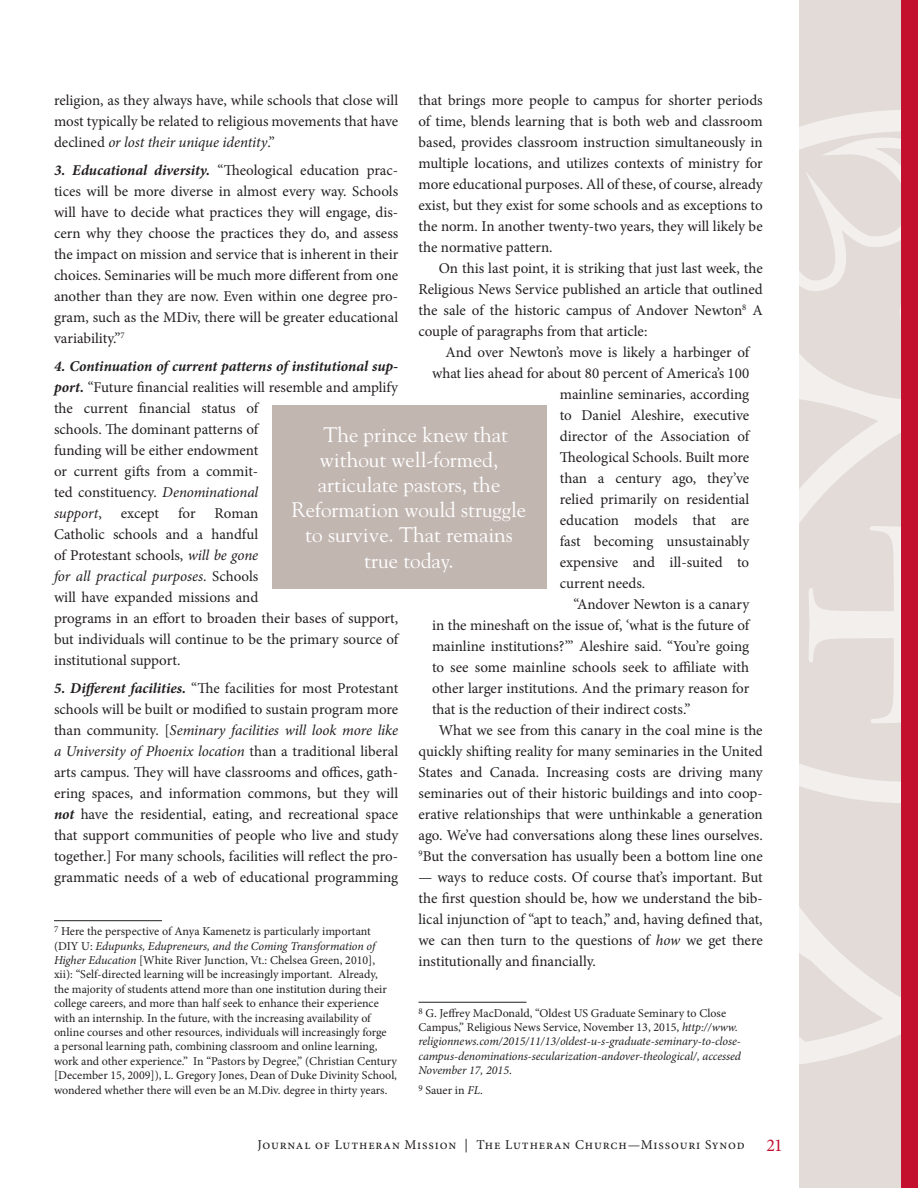
<style>
.page{position:relative;width:918px;height:1188px;background:#fff}
.page>*{position:absolute;margin:0;border:0;box-sizing:border-box;transform-origin:0 0}
.Pull-quote{font:21px "Goudy Std";color:#fff}
.text{font:15px/21px "Minion Pro";letter-spacing:-.005em;color:#231f20;text-align:justify}
.inset_para_black{font:15px/21px "Minion Pro";letter-spacing:-.005em;color:#231f20;text-align:justify}
.t1{font:13.5px "Minion Pro";letter-spacing:.06em;color:#231f20}
.footnote{font:12px/14.4px "Minion Pro";color:#231f20}
.footnote-2{font:italic 12px/14.4px "Minion Pro";color:#231f20}
.s1{font-style:italic}
.s2{font-weight:700;font-style:italic}
.s3{font-style:normal}
.s4{font-size:18px;color:#c3102f}
</style>
<div class="page">
<div style="left:799px;top:0;width:119px;height:1188px;background:#e2dbd7"></div>
<svg style="left:799px;top:108px;width:103px;height:960px"></svg>
<div style="left:902px;top:0;width:16px;height:1188px;background:#c3102f"></div>
<hr style="left:54px;top:920px;width:108px;height:1px;background:#231f20">
<hr style="left:418px;top:1002px;width:108px;height:1px;background:#231f20">
<div style="left:272px;top:405px;width:274px;height:184px;background:#c2b6b1"></div>
<p class="text" style="left:54px;top:90px;width:346px">religion, as they always have, while schools that close will most typically be related to religious movements that have declined <span class="s1">or lost their unique identity</span>.”</p>
<p class="text" style="left:54px;top:160px;width:346px"><span class="s2">3. Educational diversity.</span> “Theological education prac&shy;tices will be more diverse in almost every way. Schools will have to decide what practices they will engage, dis&shy;cern why they choose the practices they do, and assess the impact on mission and service that is inherent in their choices. Seminaries will be much more different from one another than they are now. Even within one degree pro&shy;gram, such as the MDiv, there will be greater educational variability.”<sup>7</sup></p>
<p class="text" style="left:54px;top:356px;width:346px;text-align:left"><span class="s2">4. Continuation of current patterns of institutional sup&shy;port.</span> “Future financial realities will resemble and amplify the current financial status of<br>schools. The dominant patterns of<br>funding will be either endowment<br>or current gifts from a commit-<br>ted constituency. <span class="s1">Denominational<br>support</span>,</p>
<p class="text" style="left:418px;top:90px;width:346px">that brings more people to campus for shorter periods of time, blends learning that is both web and classroom based, provides classroom instruction simultaneously in multiple locations, and utilizes contexts of ministry for more educational purposes. All of these, of course, already exist, but they exist for some schools and as exceptions to the norm. In another twenty-two years, they will likely be the normative pattern.</p>
<p class="text" style="left:418px;top:258px;width:346px;text-indent:20px">On this last point, it is striking that just last week, the Religious News Service published an article that outlined the sale of the historic campus of Andover Newton<sup>8</sup> A couple of paragraphs from that article:</p>
<p class="inset_para_black" style="left:446px;top:342px;width:307px">And over Newton’s move is likely a harbinger of</p>
<p class="inset_para_black" style="left:432px;top:363px;width:319px">what lies ahead for about 80 percent of America’s 100</p>
<p class="inset_para_black" style="left:560px;top:384px;width:191px">mainline seminaries, according</p>
<p class="inset_para_black" style="left:560px;top:405px;width:191px">to Daniel Aleshire, executive</p>
<p class="inset_para_black" style="left:560px;top:426px;width:192px">director of the Association of</p>
<p class="inset_para_black" style="left:560px;top:447px;width:191px">Theological Schools. Built more</p>
<p class="inset_para_black" style="left:560px;top:468px;width:191px">than a century ago, they’ve</p>
<p class="inset_para_black" style="left:560px;top:489px;width:191px">relied primarily on residential</p>
<p class="inset_para_black" style="left:560px;top:510px;width:191px">education models that are</p>
<p class="inset_para_black" style="left:560px;top:531px;width:191px">fast becoming unsustainably</p>
<p class="inset_para_black" style="left:560px;top:552px;width:191px">expensive and ill-suited to</p>
<p class="inset_para_black" style="left:560px;top:573px;width:87px">current needs.</p>
<p class="inset_para_black" style="left:432px;top:594px;width:320px;text-indent:141px">“Andover Newton is a canary in the mineshaft on the issue of, ‘what is the future of mainline institutions?’” Aleshire said. “You’re going to see some mainline schools seek to affiliate with other larger institutions. And the primary reason for that is the reduction of their indirect costs.”</p>
<p class="text" style="left:418px;top:720px;width:346px;text-indent:20px">What we see from this canary in the coal mine is the quickly shifting reality for many seminaries in the United States and Canada. Increasing costs are driving many seminaries out of their historic buildings and into coop&shy;erative relationships that were unthinkable a generation ago. We’ve had conversations along these lines ourselves.<br><sup>9</sup>But the conversation has usually been a bottom line one</p>
<p class="text" style="left:418px;top:867px;width:346px">— ways to reduce costs. Of course that’s important. But the first question should be, how we understand the bib&shy;lical injunction of “apt to teach,” and, having defined that, we can then turn to the questions of <span class="s1">how</span> we get there institutionally and financially.</p>
<p class="footnote-2" style="left:418px;top:1006px;width:324px"><sup>8</sup> <span class="s3">G. Jeffrey MacDonald, “Oldest US Graduate Seminary to Close Campus,” Religious News Service, November 13, 2015,</span> http://www. religionnews.com/2015/11/13/oldest-u-s-graduate-seminary-to-close&shy;campus-denominations-secularization-andover-theological/, accessed November 17, 2015<span class="s3">.</span></p>
<p class="footnote" style="left:418px;top:1083px;width:66px"><sup>9</sup> Sauer in <span class="s1">FL</span>.</p>
<p class="Pull-quote" style="left:323px;top:421px;width:186px">The prince knew that</p>
<p class="Pull-quote" style="left:320px;top:447px;width:180px">without well-formed,</p>
<p class="Pull-quote" style="left:318px;top:472px;width:184px">articulate pastors, the</p>
<p class="Pull-quote" style="left:292px;top:497px;width:236px">Reformation would struggle</p>
<p class="Pull-quote" style="left:305px;top:522px;width:209px">to survive. That remains</p>
<p class="Pull-quote" style="left:364px;top:547px;width:91px">true today.</p>
<p class="text" style="left:121px;top:503px;width:40px">except</p>
<p class="text" style="left:178px;top:503px;width:19px">for</p>
<p class="text" style="left:54px;top:503px;width:347px;text-align:left;text-indent:161px">Roman<br>Catholic schools and a handful<br>of Protestant schools, <span class="s1">will be gone<br>for all practical purposes</span>. Schools<br>will have expanded missions and<br>programs in an effort to broaden their bases of support, but individuals will continue to be the primary source of institutional support.</p>
<p class="text" style="left:54px;top:677px;width:346px"><span class="s2">5. Different facilities.</span> “The facilities for most Protestant schools will be built or modified to sustain program more than community. [<span class="s1">Seminary facilities will look more like a University of Phoenix location</span> than a traditional liberal arts campus. They will have classrooms and offices, gath&shy;ering spaces, and information commons, but they will <span class="s2">not</span> have the residential, eating, and recreational space that support communities of people who live and study together.] For many schools, facilities will reflect the pro&shy;grammatic needs of a web of educational programming</p>
<p class="footnote" style="left:54px;top:924px;width:345px"><sup>7</sup> Here the perspective of Anya Kamenetz is particularly important (DIY U: <span class="s1">Edupunks, Edupreneurs, and the Coming Transformation of Higher Education</span> [White River Junction, Vt.: Chelsea Green, 2010],<br>xii): “Self-directed learning will be increasingly important. Already,<br>the majority of students attend more than one institution during their college careers, and more than half seek to enhance their experience with an internship. In the future, with the increasing availability of online courses and other resources, individuals will increasingly forge<br>a personal learning path, combining classroom and online learning, work and other experience.” In “Pastors by Degree,” (Christian Century [December 15, 2009]), L. Gregory Jones, Dean of Duke Divinity School, wondered whether there will even be an M.Div. degree in thirty years.</p>
<p class="t1" style="left:257px;top:1136px;width:527px">Journal of Lutheran Mission | The Lutheran Church—Missouri Synod <span class="s4">21</span></p>
</div>
